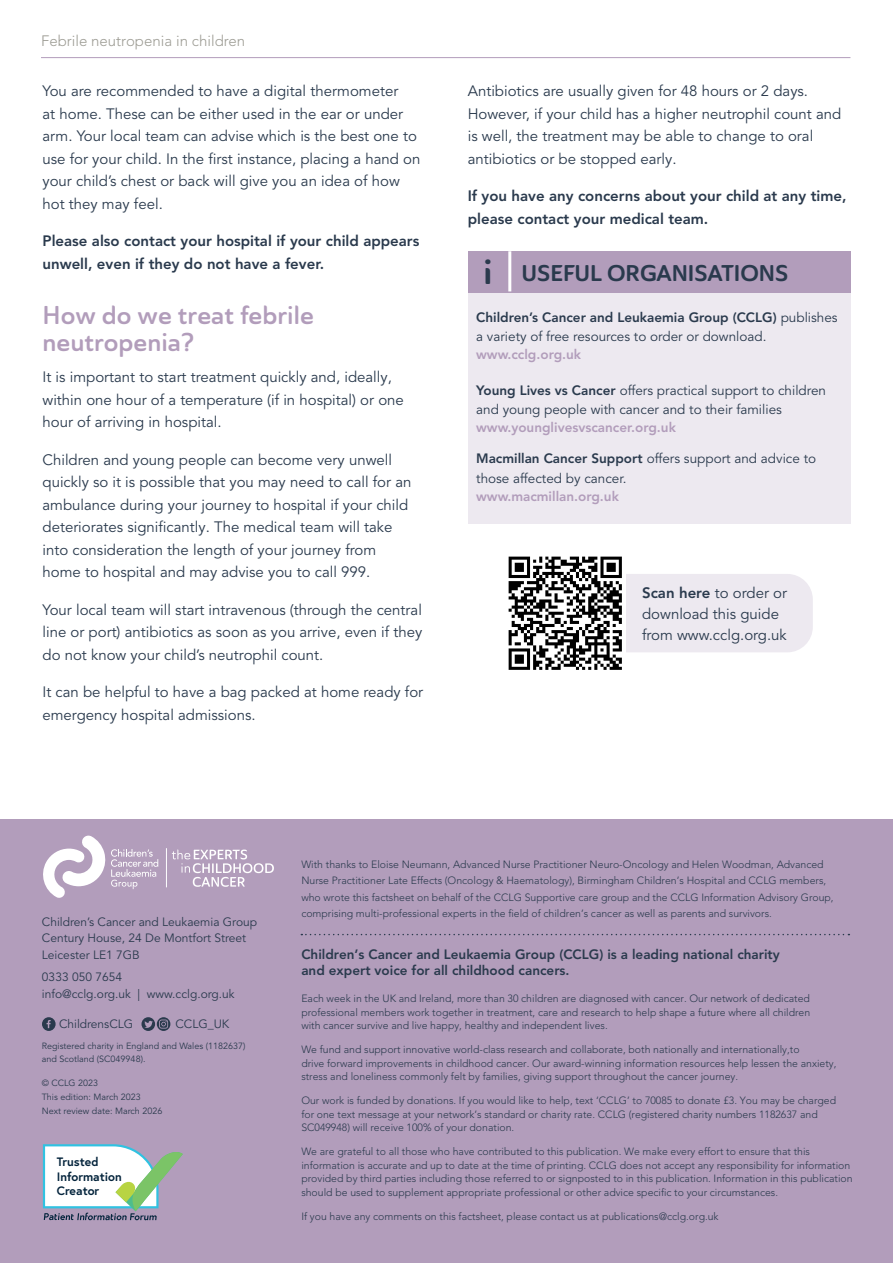
<style>
.page{position:relative;width:893px;height:1263px;background:#fff}
.page>*{position:absolute;margin:0;border:0;box-sizing:border-box;transform-origin:0 0}
.t1{font:34.5px "Ainslie Sans Nor Bol";color:#2a3a4d}
.Neuro_copy_header{font:25.5px/27px "Ainslie Sans Nor Dem";color:#b29dbb}
.t2{font:22.5px "Ainslie Sans Nor Bol";color:#2a3a4d}
.Body_copy_header{font:15px/22.5px "Avenir LT Pro";color:#2a3a4d}
.Body_copy_header-2{font:800 15px/22.5px "Avenir LT Pro";color:#2a3a4d}
.t3{font:300 15px "Avenir LT Std";color:#9d9c94}
.Body_copy_header-3{font:13.5px/19.5px "Avenir LT Pro";color:#2a3a4d}
.t4{font:800 13.5px/16.5px "Avenir LT Std";color:#2a3a4d}
.Body_copy_header-4{font:800 13.5px "Avenir LT Std";color:#b29dbb}
.t5{font:700 12.15px/14.7px "Europa";color:#03233b}
.t6{font:12px/16.5px "Avenir LT Std";color:#2a3a4d}
.t7{font:300 10.5px/13.5px "Avenir LT Std";color:#2a3a4d}
.t8{font:300 10.5px/16.5px "Avenir LT Pro";color:#2a3a4d}
.t9{font:9px/13.5px "Avenir LT Std";color:#2a3a4d}
.s1{font-family:"Avenir LT Std";font-weight:800}
.s2{font-weight:800}
</style>
<div class="page">
<div style="left:0;top:820px;width:893px;height:443px;background:#b29dbb"></div>
<svg style="left:43px;top:836px;width:115px;height:62px"></svg>
<hr style="left:166px;top:848px;width:1px;height:39px;background:#fff">
<svg style="left:172px;top:849px;width:102px;height:38px"></svg>
<svg style="left:42px;top:1017px;width:14px;height:14px"></svg>
<svg style="left:141px;top:1017px;width:29px;height:14px"></svg>
<svg style="left:43px;top:1144px;width:140px;height:76px"></svg>
<div style="left:468px;top:282px;width:382px;height:241px;background:#ede9f0"></div>
<div style="left:468px;top:251px;width:382px;height:41px;background:#b29dbb"></div>
<hr style="left:508px;top:251px;width:3px;height:40px;background:#fff">
<div style="left:583px;top:574px;width:230px;height:78px;background:#ede9f0;border-radius:26px"></div>
<svg style="left:301px;top:934px;width:548px;height:1px"></svg>
<img style="left:508px;top:556px;width:117px;height:114px">
<hr style="left:41px;top:57px;width:809px;height:1px;background:#b29dbb">
<h3 class="t3" style="left:41px;top:32px;width:206px">Febrile neutropenia in children</h3>
<p class="Body_copy_header" style="left:43px;top:80px;width:379px">You are recommended to have a digital thermometer<br>at home. These can be either used in the ear or under arm. Your local team can advise which is the best one to use for your child. In the first instance, placing a hand on your child’s chest or back will give you an idea of how hot they may feel.</p>
<p class="Body_copy_header-2" style="left:43px;top:230px;width:378px">Please also contact your hospital if your child appears unwell, even if they do not have a fever.</p>
<p class="Neuro_copy_header" style="left:43px;top:302px;width:273px">How do we treat febrile neutropenia?</p>
<p class="Body_copy_header" style="left:43px;top:366px;width:363px">It is important to start treatment quickly and, ideally, within one hour of a temperature (if in hospital) or one hour of arriving in hospital.</p>
<p class="Body_copy_header" style="left:43px;top:449px;width:370px">Children and young people can become very unwell quickly so it is possible that you may need to call for an ambulance during your journey to hospital if your child deteriorates significantly. The medical team will take</p>
<p class="Body_copy_header" style="left:43px;top:539px;width:335px">into consideration the length of your journey from</p>
<p class="Body_copy_header" style="left:43px;top:561px;width:329px">home to hospital and may advise you to call 999.</p>
<p class="Body_copy_header" style="left:43px;top:599px;width:381px;text-align:justify">Your local team will start intravenous (through the central line or port) antibiotics as soon as you arrive, even if they do not know your child’s neutrophil count.</p>
<p class="Body_copy_header" style="left:43px;top:681px;width:382px">It can be helpful to have a bag packed at home ready for emergency hospital admissions.</p>
<p class="Body_copy_header" style="left:468px;top:80px;width:375px">Antibiotics are usually given for 48 hours or 2 days.<br>However, if your child has a higher neutrophil count and is well, the treatment may be able to change to oral antibiotics or be stopped early.</p>
<p class="Body_copy_header-2" style="left:468px;top:185px;width:380px">If you have any concerns about your child at any time, please contact your medical team.</p>
<p class="t1" style="left:483px;top:249px;width:11px">i</p>
<p class="t2" style="left:522px;top:258px;width:268px">USEFUL ORGANISATIONS</p>
<p class="Body_copy_header-3" style="left:476px;top:308px;width:363px"><span class="s1">Children’s Cancer and Leukaemia Group (CCLG)</span> publishes a variety of free resources to order or download.</p>
<p class="Body_copy_header-4" style="left:476px;top:347px;width:107px">www.cclg.org.uk</p>
<p class="Body_copy_header-3" style="left:476px;top:381px;width:351px"><span class="s2">Young Lives vs Cancer</span> offers practical support to children and young people with cancer and to their families</p>
<p class="Body_copy_header-4" style="left:476px;top:419px;width:201px">www.younglivesvscancer.org.uk</p>
<p class="Body_copy_header-3" style="left:476px;top:449px;width:342px"><span class="s1">Macmillan Cancer Support</span> offers support and advice to those affected by cancer.</p>
<p class="Body_copy_header-4" style="left:476px;top:488px;width:144px">www.macmillan.org.uk</p>
<p class="Body_copy_header" style="left:642px;top:582px;width:146px;line-height:21px"><span class="s2">Scan here</span> to order or download this guide from www.cclg.org.uk</p>
<p class="t6" style="left:42px;top:914px;width:217px">Children’s Cancer and Leukaemia Group</p>
<p class="t6" style="left:42px;top:930px;width:206px">Century House, 24 De Montfort Street</p>
<p class="t6" style="left:42px;top:947px;width:99px">Leicester LE1 7GB</p>
<p class="t6" style="left:42px;top:969px;width:194px">0333 050 7654<br>info@cclg.org.uk | www.cclg.org.uk</p>
<p class="t6" style="left:59px;top:1016px;width:76px">ChildrensCLG</p>
<p class="t6" style="left:176px;top:1016px;width:56px">CCLG_UK</p>
<p class="t9" style="left:42px;top:1039px;width:205px">Registered charity in England and Wales (1182637) and Scotland (SC049948).</p>
<p class="t9" style="left:42px;top:1076px;width:58px">© CCLG 2023</p>
<p class="t9" style="left:42px;top:1091px;width:122px">This edition: March 2023<br>Next review date: March 2026</p>
<p class="t5" style="left:57px;top:1154px;width:66px">Trusted<br>Information<br>Creator</p>
<p class="t8" style="left:301px;top:856px;width:534px">With thanks to Eloise Neumann, Advanced Nurse Practitioner Neuro-Oncology and Helen Woodman, Advanced Nurse Practitioner Late Effects (Oncology &amp; Haematology), Birmingham Children’s Hospital and CCLG members, who wrote this factsheet on behalf of the CCLG Supportive care group and the CCLG Information Advisory Group, comprising multi-professional experts in the field of children’s cancer as well as parents and survivors.</p>
<p class="t4" style="left:301px;top:946px;width:480px">Children’s Cancer and Leukaemia Group (CCLG) is a leading national charity and expert voice for all childhood cancers.</p>
<p class="t7" style="left:301px;top:992px;width:510px;text-align:justify">Each week in the UK and Ireland, more than 30 children are diagnosed with cancer. Our network of dedicated professional members work together in treatment, care and research to help shape a future where all children with cancer survive and live happy, healthy and independent lives.</p>
<p class="t7" style="left:301px;top:1043px;width:537px">We fund and support innovative world-class research and collaborate, both nationally and internationally,to<br>drive forward improvements in childhood cancer. Our award-winning information resources help lessen the anxiety, stress and loneliness commonly felt by families, giving support throughout the cancer journey.</p>
<p class="t7" style="left:301px;top:1094px;width:536px">Our work is funded by donations. If you would like to help, text ‘CCLG’ to 70085 to donate £3. You may be charged for one text message at your network’s standard or charity rate. CCLG (registered charity numbers 1182637 and<br>SC049948) will receive 100% of your donation.</p>
<p class="t7" style="left:301px;top:1145px;width:553px">We are grateful to all those who have contributed to this publication. We make every effort to ensure that this information is accurate and up to date at the time of printing. CCLG does not accept any responsibility for information provided by third parties including those referred to or signposted to in this publication. Information in this publication should be used to supplement appropriate professional or other advice specific to your circumstances.</p>
<p class="t7" style="left:301px;top:1209px;width:419px">If you have any comments on this factsheet, please contact us at publications@cclg.org.uk</p>
</div>
